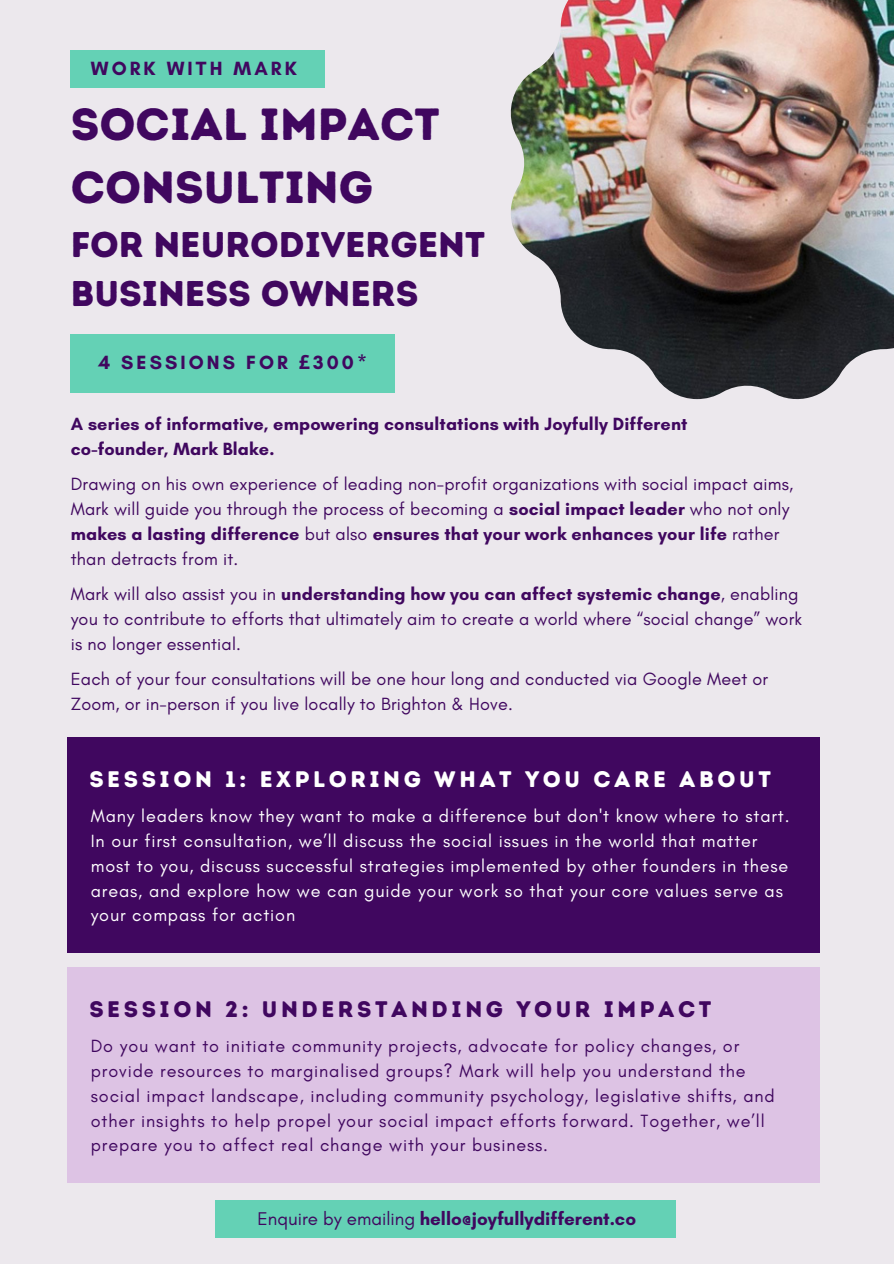
<style>
.page{position:relative;width:894px;height:1264px;background:#fff}
.page>*{position:absolute;margin:0;border:0;box-sizing:border-box;transform-origin:0 0}
.t1{font:45px/62.7px "Intro Rust Base";color:#40075f}
.t2{font:35.7px/49.8px "Intro Rust Base";color:#40075f}
.t3{font:22.5px "Intro Rust Base";letter-spacing:.16em;color:#fff}
.t4{font:22.5px "Intro Rust Base";letter-spacing:.16em;color:#40075f}
.t5{font:700 19.5px "Glacial Indifference";letter-spacing:.16em;color:#40075f}
.t6{font:700 18.75px "Glacial Indifference";color:#40075f}
.t7{font:18px/25px "Glacial Indifference";letter-spacing:.01em;color:#40075f}
.t8{font:18px/24.8px "Glacial Indifference";letter-spacing:.05em;color:#40075f}
.t9{font:18px/24.8px "Glacial Indifference";letter-spacing:.05em;color:#fff}
.t10{font:700 18px/25px "Glacial Indifference";letter-spacing:.01em;color:#40075f}
.s1{font-family:"Noto Sans"}
.s2{font-weight:700}
.s3{font-weight:400}
</style>
<div class="page">
<div style="left:0;top:0;width:893px;height:1263px;background:#ece8ed"></div>
<div style="left:71px;top:51px;width:254px;height:37px;background:#64d1b5"></div>
<img style="left:510px;top:0;width:383px;height:399px">
<div style="left:68px;top:737px;width:751px;height:215px;background:#40075f"></div>
<div style="left:68px;top:966px;width:751px;height:216px;background:#ddc3e4"></div>
<div style="left:215px;top:1200px;width:461px;height:37px;background:#64d1b5"></div>
<div style="left:71px;top:334px;width:323px;height:58px;background:#64d1b5"></div>
<p class="t5" style="left:91px;top:57px;width:207px">WORK WITH MARK</p>
<p class="t1" style="left:71px;top:93px;width:370px">SOCIAL IMPACT<br>CONSULTING</p>
<p class="t2" style="left:71px;top:219px;width:416px">FOR NEURODIVERGENT<br>BUSINESS OWNERS</p>
<p class="t5" style="left:98px;top:350px;width:270px">4 SESSIONS FOR <span class="s1">£</span>300*</p>
<h3 class="t10" style="left:71px;top:411px;width:618px">A series of informative, empowering consultations with Joyfully Different co-founder, Mark Blake.</h3>
<h1 class="t7" style="left:71px;top:471px;width:723px">Drawing on his own experience of leading non-profit organizations with social impact aims, Mark will guide you through the process of becoming a <span class="s2">social impact leader</span> who not only <span class="s2">makes a lasting difference</span> but also <span class="s2">ensures that your work enhances your life</span> rather than detracts from it.</h1>
<h3 class="t7" style="left:71px;top:581px;width:732px">Mark will also assist you in <span class="s2">understanding how you can affect systemic change</span>, enabling you to contribute to efforts that ultimately aim to create a world where “social change” work is no longer essential.</h3>
<h4 class="t7" style="left:71px;top:666px;width:698px">Each of your four consultations will be one hour long and conducted via Google Meet or<br>Zoom, or in-person if you live locally to Brighton &amp; Hove.</h4>
<h2 class="t3" style="left:89px;top:765px;width:683px">SESSION 1: EXPLORING WHAT YOU CARE ABOUT</h2>
<h2 class="t9" style="left:91px;top:803px;width:700px">Many leaders know they want to make a difference but don't know where to start.<br>In our first consultation, we’ll discuss the social issues in the world that matter most to you, discuss successful strategies implemented by other founders in these areas, and explore how we can guide your work so that your core values serve as your compass for action</h2>
<p class="t4" style="left:89px;top:995px;width:623px">SESSION 2: UNDERSTANDING YOUR IMPACT</p>
<p class="t8" style="left:91px;top:1033px;width:685px">Do you want to initiate community projects, advocate for policy changes, or provide resources to marginalised groups? Mark will help you understand the social impact landscape, including community psychology, legislative shifts, and other insights to help propel your social impact efforts forward. Together, we’ll prepare you to affect real change with your business.</p>
<p class="t6" style="left:257px;top:1206px;width:380px"><span class="s3">Enquire by emailing</span> hello@joyfullydifferent.co</p>
</div>
